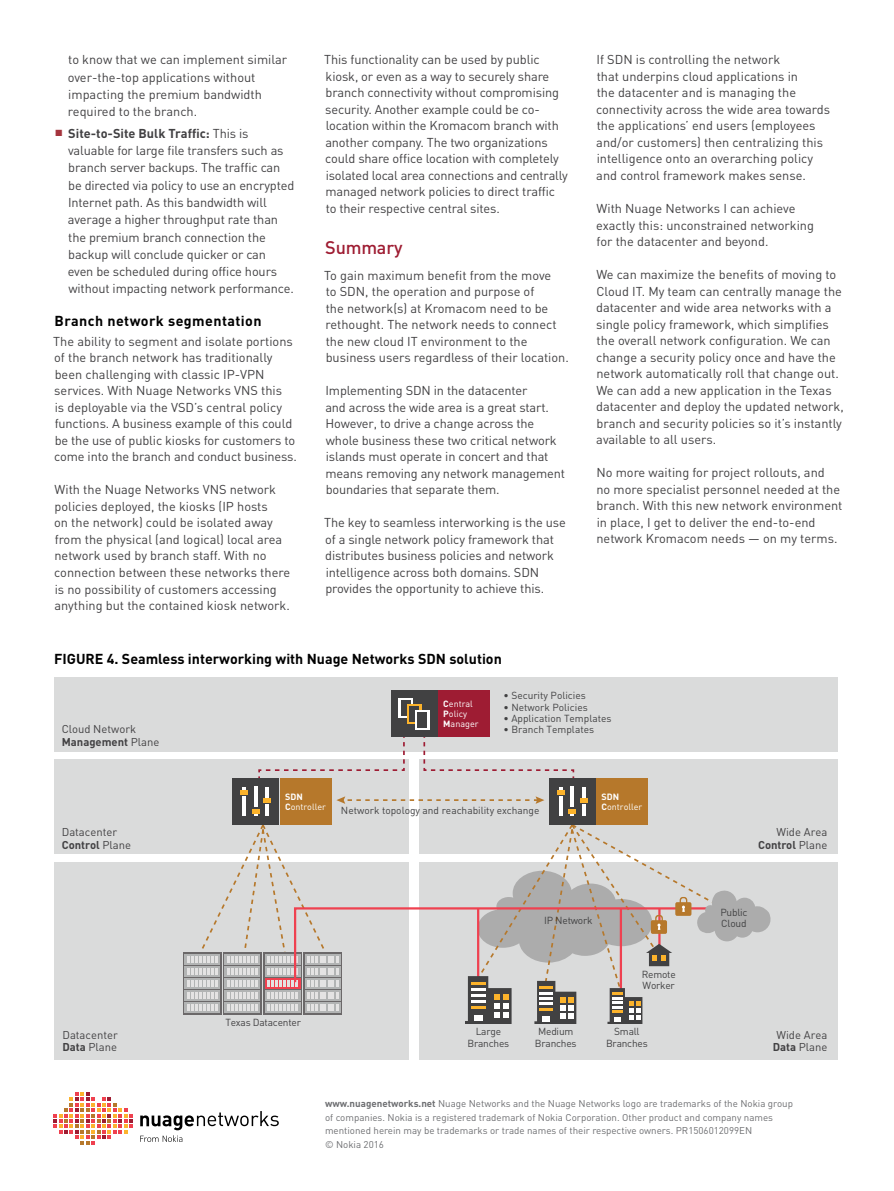
<style>
.page{position:relative;width:894px;height:1191px;background:#fff}
.page>*{position:absolute;margin:0;border:0;box-sizing:border-box;transform-origin:0 0}
.t1{font:500 18px "DIN";letter-spacing:-.01em;color:#9e1c32}
.t2{font:700 14.25px "DIN";color:#000}
.t3{font:700 14.25px "DIN";letter-spacing:.03em;color:#000}
.t4{font:12.75px/16.5px "DIN";letter-spacing:-.01em;color:#414042}
.t5{font:11.25px/12.3px "DIN";color:#424143}
.t6{font:10.2px "DIN";color:#414142}
.t7{font:10.2px/11.2px "DIN";letter-spacing:-.02em;color:#414142;text-align:center}
.t8{font:10.2px "DIN";letter-spacing:-.02em;color:#424143}
.t9{font:9.75px/13.5px "DIN";color:#6d6e71}
.t10{font:9px/10.2px "DIN";color:#fff}
.s1{color:#a5353e}
.s2{font-weight:700}
</style>
<div class="page">
<div style="left:54px;top:759px;width:354px;height:95px;background:#dadbdb"></div>
<div style="left:419px;top:759px;width:418px;height:95px;background:#dadbdb"></div>
<div style="left:54px;top:861px;width:354px;height:198px;background:#dadbdb"></div>
<div style="left:419px;top:861px;width:418px;height:198px;background:#dadbdb"></div>
<div style="left:54px;top:677px;width:783px;height:75px;background:#dadbdb"></div>
<svg style="left:183px;top:952px;width:4px;height:62px"></svg>
<div style="left:185px;top:954px;width:35px;height:10px;background:#b2b4b4"></div>
<div style="left:185px;top:966px;width:35px;height:10px;background:#b2b4b4"></div>
<div style="left:185px;top:978px;width:35px;height:10px;background:#b2b4b4"></div>
<div style="left:185px;top:990px;width:35px;height:10px;background:#b2b4b4"></div>
<div style="left:185px;top:1002px;width:35px;height:10px;background:#b2b4b4"></div>
<div style="left:438px;top:690px;width:51px;height:47px;background:#9e1c33"></div>
<div style="left:391px;top:690px;width:46px;height:47px;background:#414142"></div>
<svg style="left:398px;top:698px;width:14px;height:19px"></svg>
<div style="left:400px;top:699px;width:10px;height:16px;background:#414142"></div>
<div style="left:407px;top:703px;width:14px;height:20px;background:#fcb32b"></div>
<div style="left:409px;top:706px;width:10px;height:15px;background:#414142"></div>
<svg style="left:415px;top:710px;width:14px;height:19px"></svg>
<div style="left:417px;top:712px;width:10px;height:15px;background:#414142"></div>
<div style="left:596px;top:778px;width:51px;height:46px;background:#b6782b"></div>
<div style="left:549px;top:778px;width:46px;height:46px;background:#414142"></div>
<hr style="left:559px;top:796px;width:3px;height:19px;background:#fff">
<hr style="left:570px;top:786px;width:3px;height:20px;background:#fff">
<svg style="left:582px;top:804px;width:3px;height:11px"></svg>
<svg style="left:568px;top:809px;width:7px;height:6px"></svg>
<div style="left:280px;top:778px;width:51px;height:46px;background:#b6782b"></div>
<div style="left:233px;top:778px;width:46px;height:46px;background:#414142"></div>
<hr style="left:243px;top:796px;width:3px;height:19px;background:#fff">
<hr style="left:254px;top:786px;width:3px;height:20px;background:#fff">
<hr style="left:265px;top:804px;width:4px;height:11px;background:#fff">
<svg style="left:241px;top:787px;width:7px;height:7px"></svg>
<svg style="left:252px;top:809px;width:7px;height:6px"></svg>
<svg style="left:257px;top:735px;width:330px;height:68px"></svg>
<svg style="left:187px;top:822px;width:586px;height:201px"></svg>
<svg style="left:54px;top:1092px;width:78px;height:51px"></svg>
<svg style="left:140px;top:1111px;width:139px;height:30px"></svg>
<p class="t4" style="left:68px;top:51px;width:221px;line-height:17.2px">to know that we can implement similar over-the-top applications without impacting the premium bandwidth required to the branch.</p>
<p class="t4" style="left:68px;top:124px;width:228px;line-height:17.2px;text-indent:-12px"><span class="s1">■</span> <span class="s2">Site-to-Site Bulk Traffic:</span> This is valuable for large file transfers such as branch server backups. The traffic can be directed via policy to use an encrypted Internet path. As this bandwidth will average a higher throughput rate than the premium branch connection the backup will conclude quicker or can even be scheduled during office hours without impacting network performance.</p>
<p class="t3" style="left:55px;top:312px;width:208px">Branch network segmentation</p>
<p class="t4" style="left:53px;top:333px;width:245px">The ability to segment and isolate portions of the branch network has traditionally been challenging with classic IP-VPN services. With Nuage Networks VNS this<br>is deployable via the VSD’s central policy functions. A business example of this could be the use of public kiosks for customers to come into the branch and conduct business.</p>
<p class="t4" style="left:54px;top:481px;width:237px">With the Nuage Networks VNS network policies deployed, the kiosks (IP hosts<br>on the network) could be isolated away from the physical (and logical) local area network used by branch staff. With no connection between these networks there is no possibility of customers accessing anything but the contained kiosk network.</p>
<p class="t4" style="left:324px;top:51px;width:245px">This functionality can be used by public kiosk, or even as a way to securely share branch connectivity without compromising security. Another example could be co&shy;location within the Kromacom branch with another company. The two organizations could share office location with completely isolated local area connections and centrally managed network policies to direct traffic to their respective central sites.</p>
<h1 class="t1" style="left:325px;top:236px;width:79px">Summary</h1>
<p class="t4" style="left:324px;top:266px;width:246px">To gain maximum benefit from the move<br>to SDN, the operation and purpose of<br>the network(s) at Kromacom need to be rethought. The network needs to connect the new cloud IT environment to the business users regardless of their location.</p>
<p class="t4" style="left:325px;top:382px;width:241px">Implementing SDN in the datacenter<br>and across the wide area is a great start.<br>However, to drive a change across the whole business these two critical network islands must operate in concert and that means removing any network management boundaries that separate them.</p>
<p class="t4" style="left:324px;top:514px;width:243px">The key to seamless interworking is the use of a single network policy framework that distributes business policies and network intelligence across both domains. SDN provides the opportunity to achieve this.</p>
<p class="t2" style="left:54px;top:649px;width:449px">FIGURE 4. Seamless interworking with Nuage Networks SDN solution</p>
<p class="t4" style="left:596px;top:51px;width:235px">If SDN is controlling the network<br>that underpins cloud applications in<br>the datacenter and is managing the connectivity across the wide area towards the applications’ end users (employees and/or customers) then centralizing this intelligence onto an overarching policy and control framework makes sense.</p>
<p class="t4" style="left:596px;top:200px;width:219px">With Nuage Networks I can achieve exactly this: unconstrained networking for the datacenter and beyond.</p>
<p class="t4" style="left:596px;top:266px;width:249px">We can maximize the benefits of moving to Cloud IT. My team can centrally manage the datacenter and wide area networks with a single policy framework, which simplifies the overall network configuration. We can change a security policy once and have the network automatically roll that change out.<br>We can add a new application in the Texas datacenter and deploy the updated network, branch and security policies so it’s instantly available to all users.</p>
<p class="t4" style="left:596px;top:464px;width:247px">No more waiting for project rollouts, and<br>no more specialist personnel needed at the branch. With this new network environment in place, I get to deliver the end-to-end network Kromacom needs — on my terms.</p>
<p class="t5" style="left:62px;top:722px;width:99px">Cloud Network<br><span class="s2">Management</span> Plane</p>
<p class="t10" style="left:443px;top:698px;width:37px"><span class="s2">C</span>entral<br><span class="s2">P</span>olicy<br><span class="s2">M</span>anager</p>
<p class="t10" style="left:443px;top:701px;width:37px"><span class="s2">P</span>olicy<br><span class="s2">M</span>anager</p>
<p class="t6" style="left:503px;top:689px;width:84px">• Security Policies</p>
<p class="t6" style="left:503px;top:700px;width:86px">• Network Policies</p>
<p class="t6" style="left:503px;top:711px;width:109px">• Application Templates</p>
<p class="t6" style="left:503px;top:723px;width:92px">• Branch Templates</p>
<p class="t10" style="left:285px;top:791px;width:42px"><span class="s2">SDN<br>C</span>ontroller</p>
<p class="t6" style="left:341px;top:803px;width:200px">Network topology and reachability exchange</p>
<p class="t10" style="left:601px;top:791px;width:42px"><span class="s2">SDN<br>C</span>ontroller</p>
<p class="t5" style="left:62px;top:825px;width:71px">Datacenter<br><span class="s2">Control</span> Plane</p>
<p class="t5" style="left:757px;top:825px;width:71px;text-align:right">Wide Area<br><span class="s2">Control</span> Plane</p>
<p class="t5" style="left:62px;top:1027px;width:57px">Datacenter<br><span class="s2">Data</span> Plane</p>
<p class="t8" style="left:225px;top:1015px;width:77px">Texas Datacenter</p>
<p class="t7" style="left:467px;top:1025px;width:43px">Large<br>Branches</p>
<p class="t7" style="left:544px;top:914px;width:50px">IP Network</p>
<p class="t7" style="left:641px;top:968px;width:35px;text-align:left">Remote<br>Worker</p>
<p class="t7" style="left:534px;top:1025px;width:43px">Medium<br>Branches</p>
<p class="t7" style="left:605px;top:1025px;width:43px">Small<br>Branches</p>
<p class="t7" style="left:720px;top:906px;width:29px;text-align:left">Public<br>Cloud</p>
<p class="t5" style="left:772px;top:1027px;width:56px;text-align:center">Wide Area<br><span class="s2">Data</span> Plane</p>
<p class="t9" style="left:325px;top:1096px;width:469px"><span class="s2">www.nuagenetworks.net</span> Nuage Networks and the Nuage Networks logo are trademarks of the Nokia group of companies. Nokia is a registered trademark of Nokia Corporation. Other product and company names mentioned herein may be trademarks or trade names of their respective owners. PR1506012099EN<br>© Nokia 2016</p>
</div>
